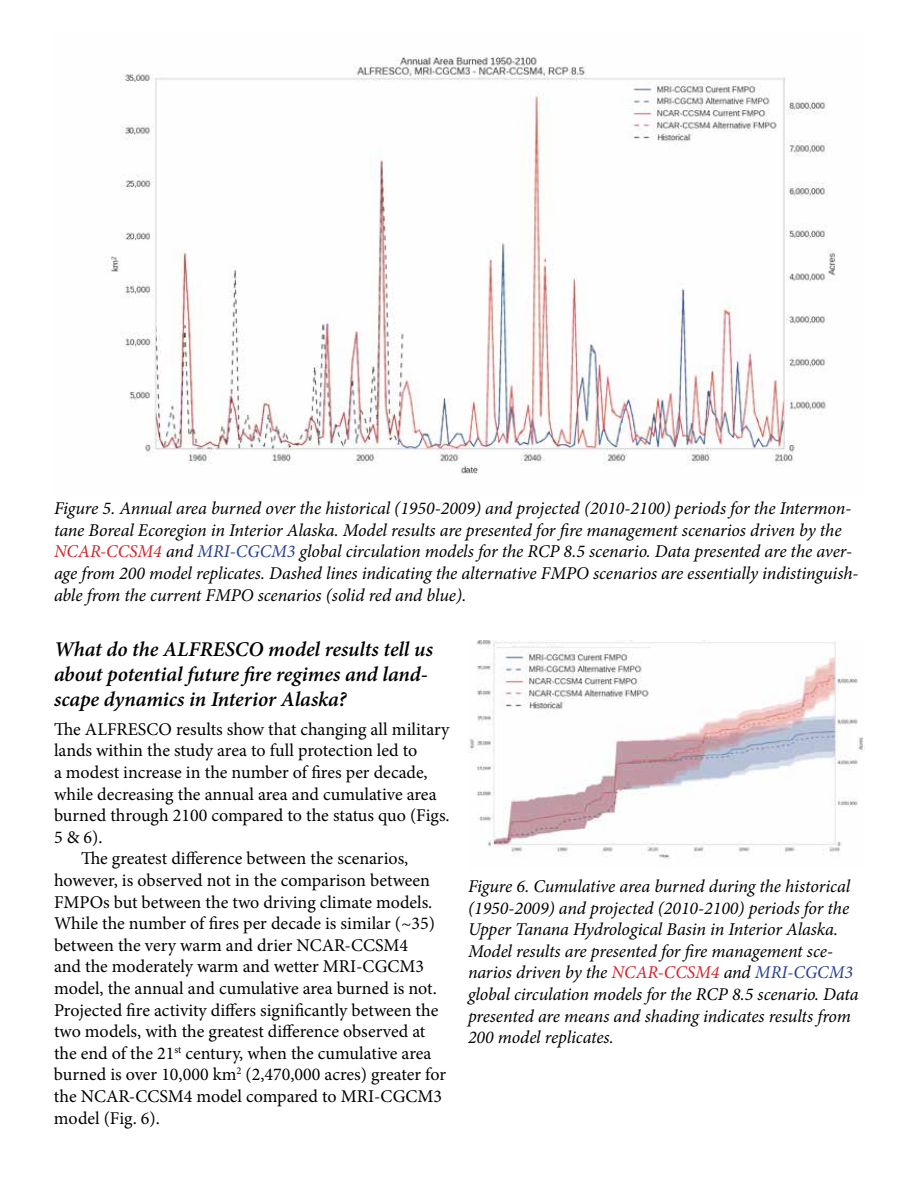
<style>
.page{position:relative;width:918px;height:1188px;background:#fff}
.page>*{position:absolute;margin:0;border:0;box-sizing:border-box;transform-origin:0 0}
.t1{font:italic 600 21px/25.2px "Minion Pro";letter-spacing:-.005em;color:#000}
.t2{font:italic 18px/21.6px "Minion Pro";letter-spacing:-.005em;color:#000}
.t3{font:18px "Minion Pro";color:#000}
.s1{color:#d2232a}
.s2{color:#25408f}
</style>
<div class="page">
<img style="left:108px;top:57px;width:728px;height:417px">
<img style="left:469px;top:641px;width:395px;height:218px">
<img style="left:497px;top:648px;width:153px;height:73px">
<p class="t2" style="left:54px;top:498px;width:806px">Figure 5. Annual area burned over the historical (1950-2009) and projected (2010-2100) periods for the Intermon&shy;tane Boreal Ecoregion in Interior Alaska. Model results are presented for fire management scenarios driven by the <span class="s1">NCAR-CCSM4</span> and <span class="s2">MRI-CGCM3</span> global circulation models for the RCP 8.5 scenario. Data presented are the aver&shy;age from 200 model replicates. Dashed lines indicating the alternative FMPO scenarios are essentially indistinguish&shy;able from the current FMPO scenarios (solid red and blue).</p>
<p class="t1" style="left:54px;top:637px;width:381px">What do the ALFRESCO model results tell us about potential future fire regimes and land&shy;scape dynamics in Interior Alaska?</p>
<p class="t3" style="left:54px;top:717px;width:397px">The ALFRESCO results show that changing all military</p>
<p class="t3" style="left:54px;top:739px;width:365px">lands within the study area to full protection led to</p>
<p class="t3" style="left:54px;top:760px;width:375px">a modest increase in the number of fires per decade,</p>
<p class="t3" style="left:54px;top:782px;width:384px">while decreasing the annual area and cumulative area</p>
<p class="t3" style="left:54px;top:803px;width:397px">burned through 2100 compared to the status quo (Figs.</p>
<p class="t3" style="left:54px;top:825px;width:50px">5 &amp; 6).</p>
<p class="t3" style="left:81px;top:847px;width:329px">The greatest difference between the scenarios,</p>
<p class="t3" style="left:54px;top:868px;width:378px">however, is observed not in the comparison between</p>
<p class="t3" style="left:54px;top:890px;width:380px">FMPOs but between the two driving climate models.</p>
<p class="t3" style="left:54px;top:911px;width:382px">While the number of fires per decade is similar (~35)</p>
<p class="t3" style="left:54px;top:933px;width:356px">between the very warm and drier NCAR-CCSM4</p>
<p class="t3" style="left:54px;top:955px;width:372px">and the moderately warm and wetter MRI-CGCM3</p>
<p class="t3" style="left:54px;top:976px;width:384px">model, the annual and cumulative area burned is not.</p>
<p class="t3" style="left:54px;top:998px;width:386px">Projected fire activity differs significantly between the</p>
<p class="t3" style="left:54px;top:1019px;width:373px">two models, with the greatest difference observed at</p>
<p class="t3" style="left:54px;top:1041px;width:379px">the end of the 21<sup>st</sup> century, when the cumulative area</p>
<p class="t3" style="left:54px;top:1063px;width:394px">burned is over 10,000 km<sup>2</sup> (2,470,000 acres) greater for</p>
<p class="t3" style="left:54px;top:1084px;width:390px">the NCAR-CCSM4 model compared to MRI-CGCM3</p>
<p class="t3" style="left:54px;top:1106px;width:107px">model (Fig. 6).</p>
<p class="t2" style="left:468px;top:875px;width:392px">Figure 6. Cumulative area burned during the historical (1950-2009) and projected (2010-2100) periods for the Upper Tanana Hydrological Basin in Interior Alaska.<br>Model results are presented for fire management sce&shy;narios driven by the <span class="s1">NCAR-CCSM4</span> and <span class="s2">MRI-CGCM3 </span>global circulation models for the RCP 8.5 scenario. Data presented are means and shading indicates results from 200 model replicates.</p>
</div>
